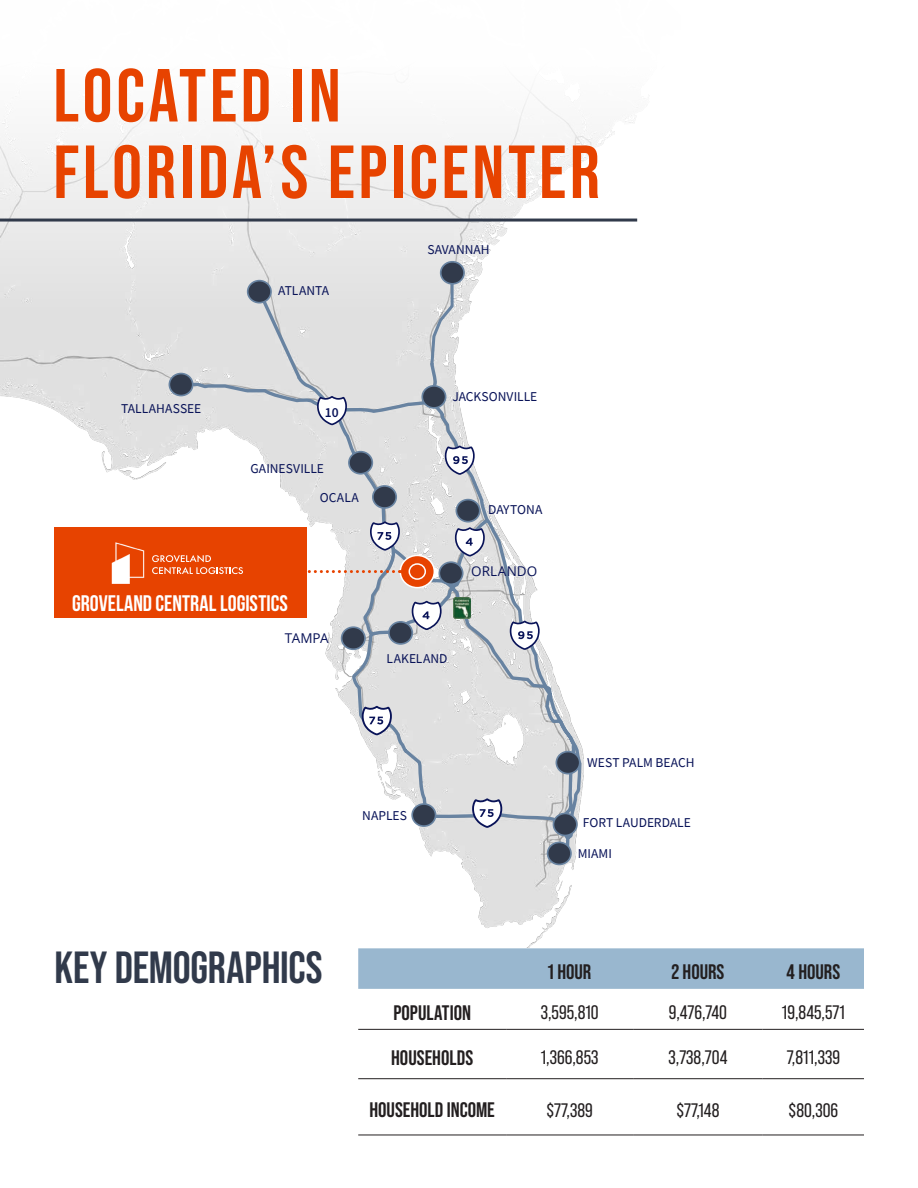
<style>
.page{position:relative;width:918px;height:1188px;background:#fff}
.page>*{position:absolute;margin:0;border:0;box-sizing:border-box;transform-origin:0 0}
.t1{font:700 75px/76.5px "Bebas Neue Pro";letter-spacing:.05em;color:#e74300}
.Title_46_54{font:700 45px "Bebas Neue Pro";color:#313a4b}
.t2{font:700 22.5px "Bebas Neue";color:#fff}
.t3{font:700 21px "Bebas Neue Pro";color:#231f20}
.t4{font:19.5px "Bebas Neue Pro";color:#231f20}
.t5{font:13.5px "Source Sans Pro";color:#091358}
.t6{font:13.5px "Open Sans";letter-spacing:.005em;color:#091358}
.t7{font:600 13.5px "Source Sans 3";color:#091358}
</style>
<div class="page">
<img style="left:0;top:89px;width:638px;height:859px">
<svg style="left:187px;top:360px;width:396px;height:493px"></svg>
<div style="left:169px;top:374px;width:24px;height:22px;background:#313a4b;border-radius:50%"></div>
<div style="left:169px;top:373px;width:25px;height:23px;border:2px solid #6883a1;border-radius:50%"></div>
<div style="left:422px;top:386px;width:24px;height:22px;background:#313a4b;border-radius:50%"></div>
<div style="left:421px;top:385px;width:25px;height:24px;border:2px solid #6883a1;border-radius:50%"></div>
<div style="left:349px;top:452px;width:23px;height:22px;background:#313a4b;border-radius:50%"></div>
<div style="left:348px;top:451px;width:25px;height:24px;border:2px solid #6883a1;border-radius:50%"></div>
<div style="left:342px;top:627px;width:23px;height:22px;background:#313a4b;border-radius:50%"></div>
<div style="left:341px;top:626px;width:25px;height:24px;border:2px solid #6883a1;border-radius:50%"></div>
<div style="left:556px;top:752px;width:24px;height:22px;background:#313a4b;border-radius:50%"></div>
<div style="left:556px;top:751px;width:25px;height:24px;border:2px solid #6883a1;border-radius:50%"></div>
<div style="left:548px;top:842px;width:23px;height:22px;background:#313a4b;border-radius:50%"></div>
<div style="left:547px;top:842px;width:25px;height:23px;border:2px solid #6883a1;border-radius:50%"></div>
<div style="left:553px;top:813px;width:24px;height:22px;background:#313a4b;border-radius:50%"></div>
<div style="left:553px;top:813px;width:25px;height:23px;border:2px solid #6883a1;border-radius:50%"></div>
<svg style="left:509px;top:619px;width:32px;height:32px"></svg>
<svg style="left:444px;top:444px;width:32px;height:32px"></svg>
<svg style="left:454px;top:526px;width:32px;height:32px"></svg>
<svg style="left:411px;top:599px;width:32px;height:33px"></svg>
<svg style="left:361px;top:704px;width:32px;height:33px"></svg>
<svg style="left:316px;top:394px;width:32px;height:33px"></svg>
<svg style="left:369px;top:520px;width:32px;height:32px"></svg>
<svg style="left:471px;top:797px;width:32px;height:33px"></svg>
<svg style="left:255px;top:287px;width:49px;height:96px;background:#d7d9db"></svg>
<div style="left:248px;top:281px;width:23px;height:22px;background:#313a4b;border-radius:50%"></div>
<div style="left:247px;top:280px;width:25px;height:24px;border:2px solid #6883a1;border-radius:50%"></div>
<div style="left:412px;top:804px;width:24px;height:22px;background:#313a4b;border-radius:50%"></div>
<div style="left:411px;top:803px;width:25px;height:24px;border:2px solid #6883a1;border-radius:50%"></div>
<div style="left:439px;top:562px;width:24px;height:22px;background:#313a4b;border-radius:50%"></div>
<div style="left:438px;top:561px;width:26px;height:24px;border:2px solid #6883a1;border-radius:50%"></div>
<div style="left:400px;top:555px;width:34px;height:33px;background:#e74300;border-radius:50%"></div>
<div style="left:400px;top:555px;width:35px;height:33px;border:2px solid #fff;border-radius:50%"></div>
<svg style="left:306px;top:570px;width:94px;height:3px"></svg>
<div style="left:456px;top:500px;width:24px;height:22px;background:#313a4b;border-radius:50%"></div>
<div style="left:456px;top:499px;width:25px;height:24px;border:2px solid #6883a1;border-radius:50%"></div>
<div style="left:373px;top:486px;width:23px;height:22px;background:#313a4b;border-radius:50%"></div>
<div style="left:372px;top:485px;width:25px;height:24px;border:2px solid #6883a1;border-radius:50%"></div>
<div style="left:389px;top:622px;width:23px;height:22px;background:#313a4b;border-radius:50%"></div>
<div style="left:388px;top:621px;width:25px;height:24px;border:2px solid #6883a1;border-radius:50%"></div>
<div style="left:54px;top:527px;width:252px;height:91px;background:#e74300"></div>
<div style="left:409px;top:563px;width:17px;height:17px;border:2px solid #fff;border-radius:50%"></div>
<svg style="left:429px;top:264px;width:26px;height:104px;background:#d2d5d8"></svg>
<img style="left:453px;top:597px;width:18px;height:21px">
<img style="left:111px;top:542px;width:34px;height:42px">
<svg style="left:152px;top:555px;width:91px;height:19px"></svg>
<hr style="left:0;top:219px;width:637px;height:3px;background:#313a4b">
<div style="left:358px;top:948px;width:506px;height:41px;background:#99b7cf"></div>
<hr style="left:633px;top:1029px;width:130px;height:1px;background:#231f20">
<hr style="left:763px;top:1029px;width:101px;height:1px;background:#231f20">
<hr style="left:633px;top:1078px;width:130px;height:1px;background:#231f20">
<hr style="left:763px;top:1078px;width:101px;height:1px;background:#231f20">
<hr style="left:633px;top:1135px;width:130px;height:1px;background:#231f20">
<hr style="left:763px;top:1135px;width:101px;height:1px;background:#231f20">
<hr style="left:358px;top:1029px;width:148px;height:1px;background:#231f20">
<hr style="left:506px;top:1029px;width:127px;height:1px;background:#231f20">
<hr style="left:358px;top:1078px;width:148px;height:1px;background:#231f20">
<hr style="left:506px;top:1078px;width:127px;height:1px;background:#231f20">
<hr style="left:358px;top:1135px;width:148px;height:1px;background:#231f20">
<hr style="left:506px;top:1135px;width:127px;height:1px;background:#231f20">
<div style="left:441px;top:262px;width:23px;height:22px;background:#313a4b;border-radius:50%"></div>
<div style="left:440px;top:261px;width:25px;height:24px;border:2px solid #6883a1;border-radius:50%"></div>
<p class="t1" style="left:53px;top:56px;width:548px">LOCATED IN<br>FLORIDA’S EPICENTER</p>
<p class="t5" style="left:278px;top:282px;width:52px">ATLANTA</p>
<p class="t5" style="left:427px;top:241px;width:64px">SAVANNAH</p>
<p class="t5" style="left:121px;top:400px;width:82px">TALLAHASSEE</p>
<p class="t7" style="left:325px;top:404px;width:15px">10</p>
<p class="t5" style="left:251px;top:459px;width:75px">GAINESVILLE</p>
<p class="t5" style="left:320px;top:489px;width:40px">OCALA</p>
<p class="t2" style="left:72px;top:591px;width:217px">GROVELAND CENTRAL LOGISTICS</p>
<p class="t6" style="left:285px;top:629px;width:45px">TAMPA</p>
<p class="t5" style="left:452px;top:388px;width:86px">JACKSONVILLE</p>
<p class="t5" style="left:488px;top:501px;width:56px">DAYTONA</p>
<p class="t6" style="left:471px;top:562px;width:68px">ORLANDO</p>
<p class="t5" style="left:387px;top:650px;width:62px">LAKELAND</p>
<p class="t5" style="left:362px;top:807px;width:46px">NAPLES</p>
<p class="t5" style="left:587px;top:754px;width:109px">WEST PALM BEACH</p>
<p class="t5" style="left:583px;top:814px;width:110px">FORT LAUDERDALE</p>
<p class="t5" style="left:578px;top:845px;width:36px">MIAMI</p>
<p class="Title_46_54" style="left:54px;top:942px;width:270px">KEY DEMOGRAPHICS</p>
<p class="t3" style="left:548px;top:960px;width:45px">1 HOUR</p>
<p class="t3" style="left:671px;top:960px;width:54px">2 HOURS</p>
<p class="t3" style="left:787px;top:960px;width:55px">4 HOURS</p>
<p class="t3" style="left:393px;top:1000px;width:79px">POPULATION</p>
<p class="t4" style="left:541px;top:1001px;width:59px">3,595,810</p>
<p class="t4" style="left:669px;top:1001px;width:60px">9,476,740</p>
<p class="t4" style="left:782px;top:1001px;width:64px">19,845,571</p>
<p class="t3" style="left:391px;top:1045px;width:83px">HOUSEHOLDS</p>
<p class="t4" style="left:541px;top:1046px;width:59px">1,366,853</p>
<p class="t4" style="left:668px;top:1046px;width:60px">3,738,704</p>
<p class="t4" style="left:787px;top:1046px;width:55px">7,811,339</p>
<p class="t3" style="left:370px;top:1098px;width:127px">HOUSEHOLD INCOME</p>
<p class="t4" style="left:546px;top:1099px;width:48px">$77,389</p>
<p class="t4" style="left:676px;top:1099px;width:45px">$77,148</p>
<p class="t4" style="left:789px;top:1099px;width:51px">$80,306</p>
</div>
